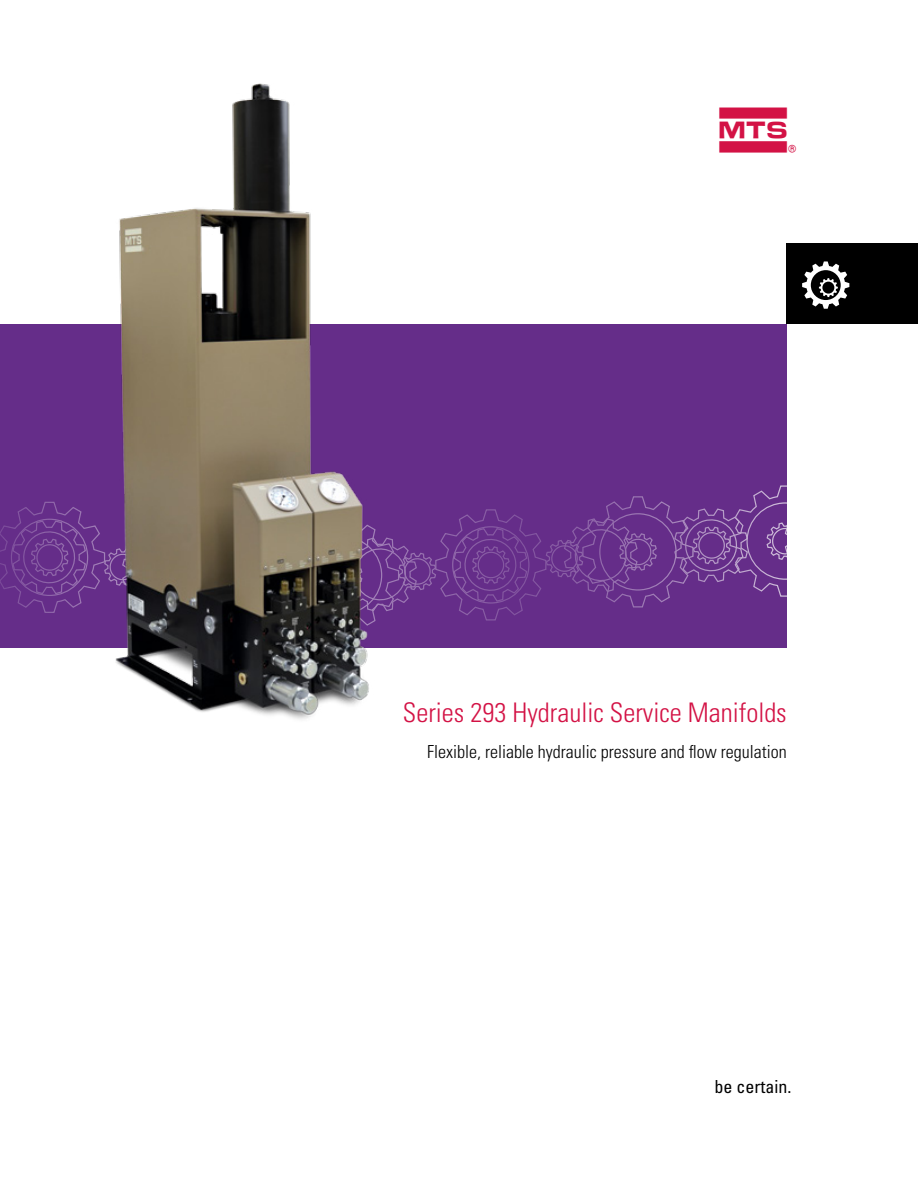
<style>
.page{position:relative;width:918px;height:1188px;background:#fff}
.page>*{position:absolute;margin:0;border:0;box-sizing:border-box;transform-origin:0 0}
.t1{font:45px "MTS Systems Systems Corporation";color:#d31245}
.t2{font:300 condensed 27px "Univers";color:#d31245}
.t3{font:300 condensed 18px "Univers";color:#000}
.t4{font:condensed 18px "Univers";color:#000}
</style>
<div class="page">
<div style="left:0;top:324px;width:787px;height:324px;background:#652d89"></div>
<div style="left:787px;top:243px;width:131px;height:81px;background:#000"></div>
<svg style="left:802px;top:261px;width:47px;height:48px"></svg>
<svg style="left:0;top:485px;width:787px;height:136px"></svg>
<img style="left:81px;top:83px;width:323px;height:637px">
<h1 class="t1" style="left:720px;top:108px;width:80px">l</h1>
<h2 class="t2" style="left:403px;top:696px;width:385px">Series 293 Hydraulic Service Manifolds</h2>
<p class="t3" style="left:427px;top:740px;width:361px">Flexible, reliable hydraulic pressure and flow regulation</p>
<p class="t4" style="left:714px;top:1075px;width:78px">be certain.</p>
</div>
